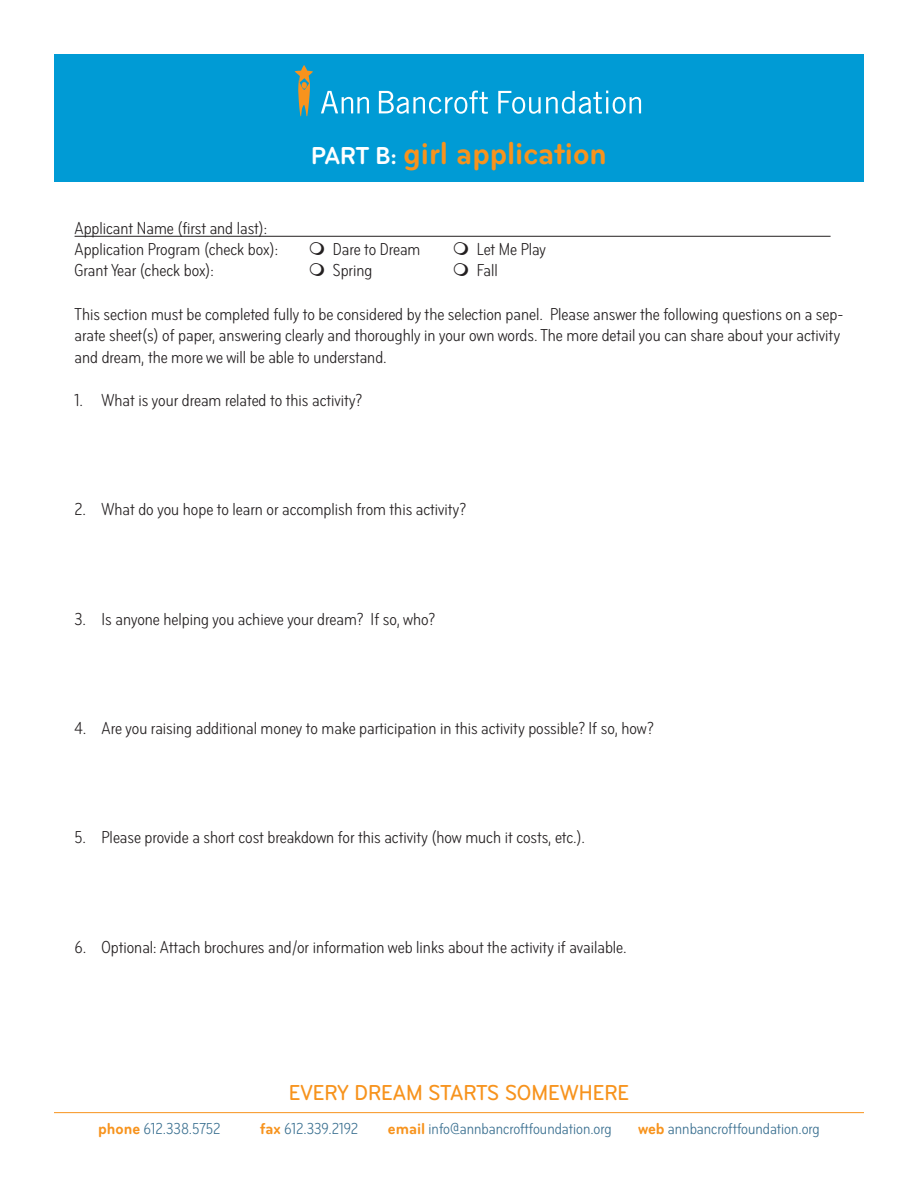
<style>
.page{position:relative;width:918px;height:1188px;background:#fff}
.page>*{position:absolute;margin:0;border:0;box-sizing:border-box;transform-origin:0 0}
.t1{font:700 condensed 33px "Bryant";color:#f7931d}
.t2{font:500 condensed 22.5px "Bryant";color:#f7931d}
.t3{font:extra-condensed 18px/21.6px "Bryant";color:#231f20}
.t4{font:extra-condensed 16.5px "Bryant";color:#386e8f}
.s1{font-size:25.5px;color:#fff}
.s2{font-weight:700;font-stretch:condensed;color:#f7931d}
</style>
<div class="page">
<div style="left:54px;top:54px;width:810px;height:127px;background:#009bd5"></div>
<svg style="left:321px;top:91px;width:48px;height:22px"></svg>
<svg style="left:379px;top:91px;width:109px;height:23px"></svg>
<svg style="left:498px;top:91px;width:143px;height:23px"></svg>
<svg style="left:295px;top:65px;width:18px;height:51px"></svg>
<hr style="left:75px;top:236px;width:756px;height:1px;background:#231f20">
<hr style="left:54px;top:1112px;width:810px;height:1px;background:#f7931d">
<p class="t1" style="left:311px;top:136px;width:297px"><span class="s1">PART B:</span> girl application</p>
<p class="t3" style="left:75px;top:218px;width:194px">Applicant Name (first and last):</p>
<p class="t3" style="left:75px;top:239px;width:205px">Application Program (check box):</p>
<p class="t3" style="left:333px;top:239px;width:89px">Dare to Dream</p>
<p class="t3" style="left:477px;top:239px;width:71px">Let Me Play</p>
<p class="t3" style="left:75px;top:260px;width:141px">Grant Year (check box):</p>
<p class="t3" style="left:333px;top:260px;width:41px">Spring</p>
<p class="t3" style="left:477px;top:260px;width:22px">Fall</p>
<p class="t3" style="left:75px;top:303px;width:770px">This section must be completed fully to be considered by the selection panel. Please answer the following questions on a sep&shy;arate sheet(s) of paper, answering clearly and thoroughly in your own words. The more detail you can share about your activity and dream, the more we will be able to understand.</p>
<p class="t3" style="left:75px;top:390px;width:289px">1. What is your dream related to this activity?</p>
<p class="t3" style="left:75px;top:499px;width:393px">2. What do you hope to learn or accomplish from this activity?</p>
<p class="t3" style="left:75px;top:608px;width:362px">3. Is anyone helping you achieve your dream? If so, who?</p>
<p class="t3" style="left:75px;top:718px;width:581px">4. Are you raising additional money to make participation in this activity possible? If so, how?</p>
<p class="t3" style="left:75px;top:827px;width:512px">5. Please provide a short cost breakdown for this activity (how much it costs, etc.).</p>
<p class="t3" style="left:75px;top:937px;width:554px">6. Optional: Attach brochures and/or information web links about the activity if available.</p>
<p class="t2" style="left:289px;top:1081px;width:342px">EVERY DREAM STARTS SOMEWHERE</p>
<p class="t4" style="left:98px;top:1120px;width:124px"><span class="s2">phone</span> 612.338.5752</p>
<p class="t4" style="left:260px;top:1120px;width:100px"><span class="s2">fax</span> 612.339.2192</p>
<p class="t4" style="left:388px;top:1120px;width:225px"><span class="s2">email</span> info@annbancroftfoundation.org</p>
<p class="t4" style="left:638px;top:1120px;width:183px"><span class="s2">web</span> annbancroftfoundation.org</p>
</div>
